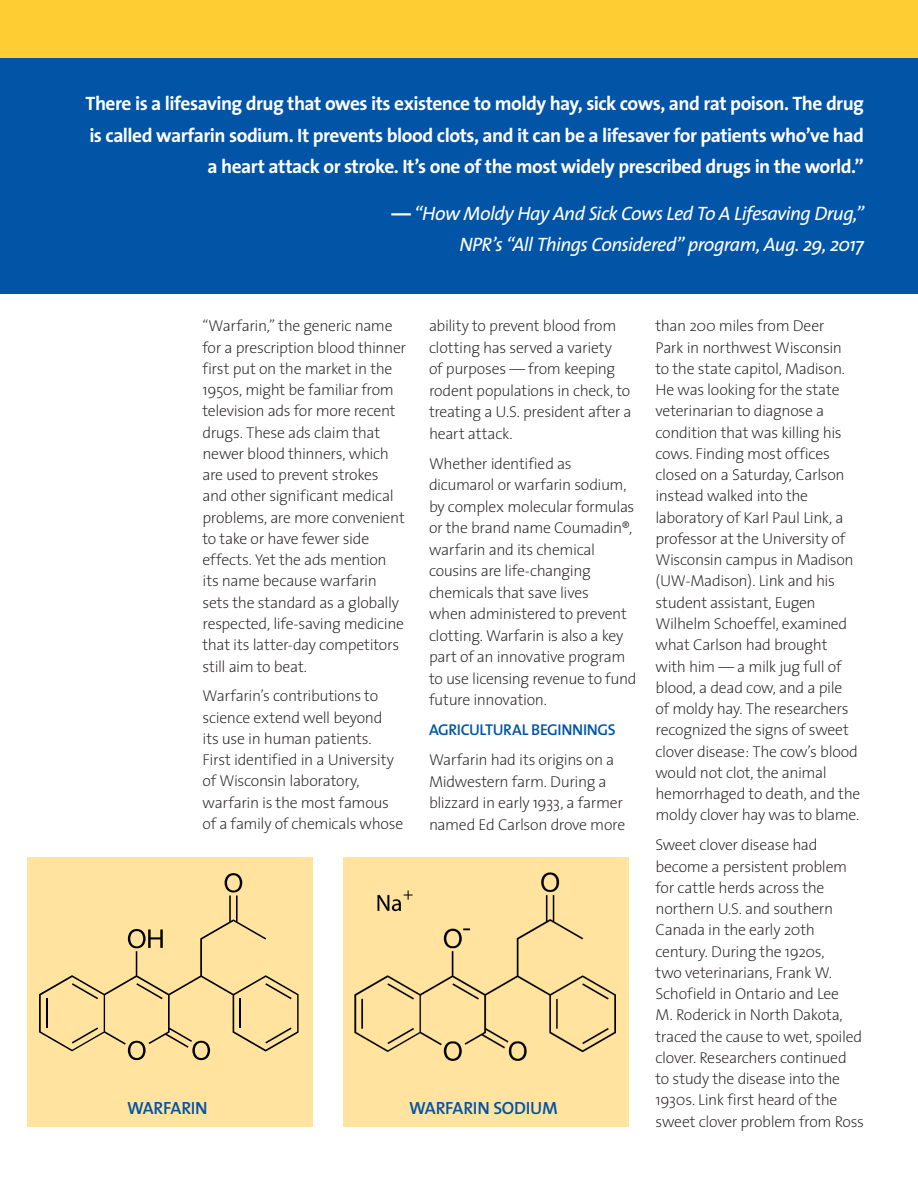
<style>
.page{position:relative;width:918px;height:1188px;background:#fff}
.page>*{position:absolute;margin:0;border:0;box-sizing:border-box;transform-origin:0 0}
.t1{font:700 19.5px/31.5px "The Sans";letter-spacing:-.025em;color:#fff;text-align:right}
.t2{font:italic 19.5px/31.5px "The Sans";letter-spacing:-.03em;color:#fff;text-align:right}
.body_copy{font:600 17.7px "The Sans";letter-spacing:-.02em;color:#0154a6}
.body{font:200 15.75px/21.3px "The Sans";letter-spacing:-.02em;color:#231f20}
.body-2{font:600 15.75px "The Sans";letter-spacing:-.02em;color:#0154a6}
.s1{font-weight:700;font-style:normal}
</style>
<div class="page">
<div style="left:0;top:55px;width:918px;height:239px;background:#0154a6"></div>
<div style="left:0;top:0;width:918px;height:58px;background:#fecd33"></div>
<div style="left:343px;top:857px;width:286px;height:270px;background:#ffe39e"></div>
<img style="left:354px;top:872px;width:261px;height:189px">
<div style="left:27px;top:857px;width:286px;height:270px;background:#ffe39e"></div>
<svg style="left:39px;top:873px;width:260px;height:187px"></svg>
<p class="t1" style="left:86px;top:87px;width:780px">There is a lifesaving drug that owes its existence to moldy hay, sick cows, and rat poison. The drug is called warfarin sodium. It prevents blood clots, and it can be a lifesaver for patients who’ve had a heart attack or stroke. It’s one of the most widely prescribed drugs in the world.”</p>
<p class="t2" style="left:391px;top:197px;width:474px"><span class="s1">—</span> “How Moldy Hay And Sick Cows Led To A Lifesaving Drug,”<br>NPR’s “All Things Considered” program, Aug. 29, 2017</p>
<p class="body" style="left:202px;top:315px;width:205px">“Warfarin,” the generic name for a prescription blood thinner first put on the market in the<br>1950s, might be familiar from television ads for more recent drugs. These ads claim that newer blood thinners, which are used to prevent strokes and other significant medical problems, are more convenient to take or have fewer side effects. Yet the ads mention its name because warfarin sets the standard as a globally respected, life-saving medicine that its latter-day competitors still aim to beat.</p>
<p class="body" style="left:202px;top:685px;width:202px">Warfarin’s contributions to science extend well beyond<br>its use in human patients.<br>First identified in a University of Wisconsin laboratory, warfarin is the most famous of a family of chemicals whose</p>
<p class="body" style="left:429px;top:315px;width:204px">ability to prevent blood from clotting has served a variety<br>of purposes — from keeping rodent populations in check, to treating a U.S. president after a heart attack.</p>
<p class="body" style="left:429px;top:452px;width:209px">Whether identified as dicumarol or warfarin sodium, by complex molecular formulas or the brand name Coumadin®, warfarin and its chemical cousins are life-changing chemicals that save lives<br>when administered to prevent clotting. Warfarin is also a key part of an innovative program to use licensing revenue to fund future innovation.</p>
<p class="body-2" style="left:429px;top:717px;width:188px">AGRICULTURAL BEGINNINGS</p>
<p class="body" style="left:429px;top:749px;width:198px">Warfarin had its origins on a<br>Midwestern farm. During a blizzard in early 1933, a farmer named Ed Carlson drove more</p>
<p class="body_copy" style="left:127px;top:1093px;width:82px">WARFARIN</p>
<p class="body_copy" style="left:409px;top:1093px;width:150px">WARFARIN SODIUM</p>
<p class="body" style="left:656px;top:315px;width:206px">than 200 miles from Deer<br>Park in northwest Wisconsin<br>to the state capitol, Madison.<br>He was looking for the state veterinarian to diagnose a condition that was killing his cows. Finding most offices closed on a Saturday, Carlson instead walked into the laboratory of Karl Paul Link, a professor at the University of<br>Wisconsin campus in Madison (UW-Madison). Link and his student assistant, Eugen<br>Wilhelm Schoeffel, examined what Carlson had brought with him — a milk jug full of blood, a dead cow, and a pile<br>of moldy hay. The researchers recognized the signs of sweet clover disease: The cow’s blood would not clot, the animal hemorrhaged to death, and the moldy clover hay was to blame.</p>
<p class="body" style="left:656px;top:834px;width:210px">Sweet clover disease had become a persistent problem for cattle herds across the northern U.S. and southern<br>Canada in the early 20th century. During the 1920s,<br>two veterinarians, Frank W.<br>Schofield in Ontario and Lee<br>M. Roderick in North Dakota, traced the cause to wet, spoiled clover. Researchers continued to study the disease into the<br>1930s. Link first heard of the sweet clover problem from Ross</p>
</div>
